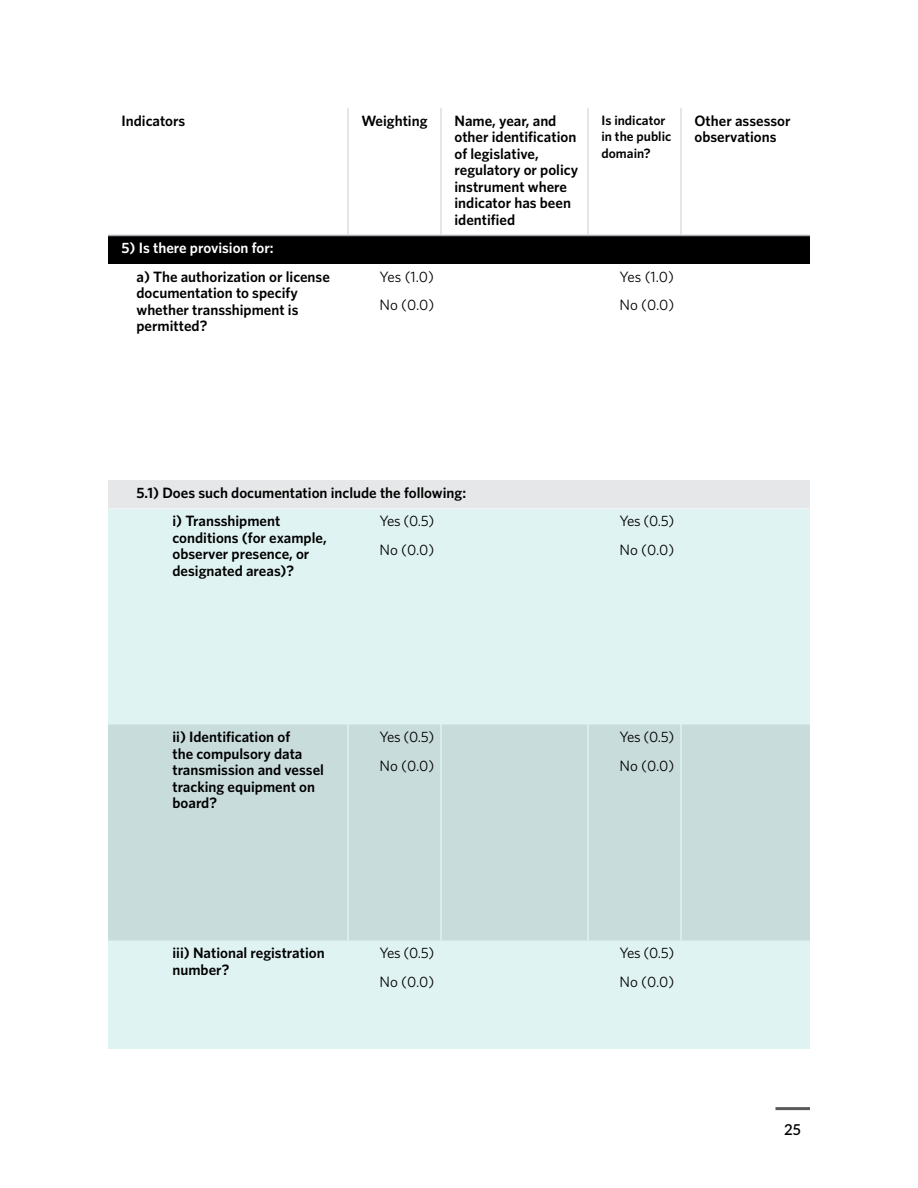
<style>
.page{position:relative;width:918px;height:1188px;background:#fff}
.page>*{position:absolute;margin:0;border:0;box-sizing:border-box;transform-origin:0 0}
.t1{font:600 15px/16.5px "Whitney";color:#000}
.t2{font:15px/28.5px "Whitney";letter-spacing:-.02em;color:#000}
.t3{font:600 15px "Whitney";color:#fff}
.t4{font:600 15px "Lato";color:#000}
.t5{font:600 13.5px/16.5px "Whitney";color:#000}
</style>
<div class="page">
<hr style="left:776px;top:1107px;width:34px;height:3px;background:#58595b">
<div style="left:108px;top:236px;width:702px;height:28px;background:#000"></div>
<div style="left:108px;top:480px;width:702px;height:29px;background:#e6e7e8"></div>
<hr style="left:347px;top:508px;width:2px;height:216px;background:#fff">
<hr style="left:440px;top:508px;width:2px;height:216px;background:#fff">
<hr style="left:587px;top:508px;width:2px;height:216px;background:#fff">
<hr style="left:680px;top:508px;width:2px;height:216px;background:#fff">
<div style="left:108px;top:509px;width:702px;height:540px;background:linear-gradient(to right,#d6eae9,#d6eae9)"></div>
<svg style="left:108px;top:234px;width:702px;height:1px"></svg>
<hr style="left:108px;top:235px;width:240px;height:1px;background:#a7a9ac">
<hr style="left:348px;top:235px;width:93px;height:1px;background:#a7a9ac">
<hr style="left:441px;top:235px;width:147px;height:1px;background:#a7a9ac">
<hr style="left:588px;top:235px;width:93px;height:1px;background:#a7a9ac">
<hr style="left:681px;top:235px;width:129px;height:1px;background:#a7a9ac">
<hr style="left:347px;top:108px;width:2px;height:127px;background:#dcddde">
<hr style="left:440px;top:108px;width:2px;height:127px;background:#dcddde">
<hr style="left:587px;top:108px;width:2px;height:127px;background:#dcddde">
<hr style="left:680px;top:108px;width:2px;height:127px;background:#dcddde">
<p class="t1" style="left:122px;top:112px;width:65px">Indicators</p>
<p class="t1" style="left:362px;top:112px;width:68px">Weighting</p>
<p class="t1" style="left:454px;top:112px;width:125px">Name, year, and other identification of legislative, regulatory or policy instrument where indicator has been identified</p>
<p class="t5" style="left:602px;top:112px;width:71px">Is indicator in the public domain?</p>
<p class="t1" style="left:694px;top:112px;width:98px">Other assessor observations</p>
<p class="t3" style="left:122px;top:238px;width:154px">5) Is there provision for:</p>
<p class="t1" style="left:136px;top:268px;width:195px">a) The authorization or license documentation to specify whether transshipment is permitted?</p>
<p class="t2" style="left:380px;top:262px;width:56px">Yes (1.0)<br>No (0.0)</p>
<p class="t2" style="left:620px;top:262px;width:56px">Yes (1.0)<br>No (0.0)</p>
<p class="t1" style="left:172px;top:478px;width:295px;line-height:28.5px;text-indent:-36px">5.1) Does such documentation include the following: i) Transshipment</p>
<p class="t1" style="left:172px;top:529px;width:156px">conditions (for example, observer presence, or designated areas)?</p>
<p class="t2" style="left:380px;top:507px;width:56px">Yes (0.5)<br>No (0.0)</p>
<p class="t2" style="left:620px;top:507px;width:56px">Yes (0.5)<br>No (0.0)</p>
<p class="t1" style="left:173px;top:729px;width:153px">ii) Identification of<br>the compulsory data transmission and vessel tracking equipment on board?</p>
<p class="t2" style="left:380px;top:723px;width:56px">Yes (0.5)<br>No (0.0)</p>
<p class="t2" style="left:620px;top:723px;width:56px">Yes (0.5)<br>No (0.0)</p>
<p class="t1" style="left:173px;top:945px;width:154px">iii) National registration number?</p>
<p class="t2" style="left:380px;top:939px;width:56px">Yes (0.5)<br>No (0.0)</p>
<p class="t2" style="left:620px;top:939px;width:56px">Yes (0.5)<br>No (0.0)</p>
<p class="t4" style="left:784px;top:1119px;width:19px">25</p>
</div>
